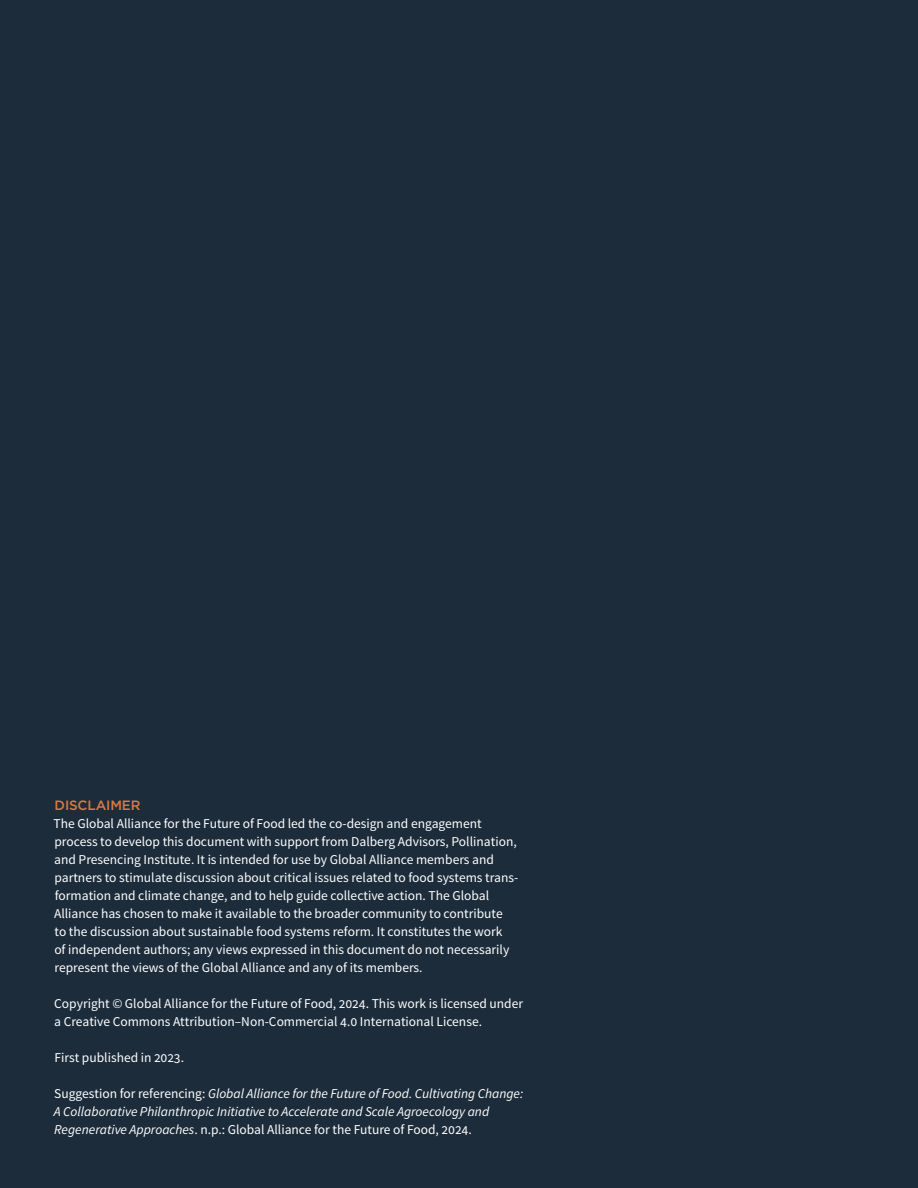
<style>
.page{position:relative;width:918px;height:1188px;background:#1c2c3b}
.page>*{position:absolute;margin:0;border:0;box-sizing:border-box;transform-origin:0 0}
.t1{font:13.5px/18px "Source Sans Pro";color:#fff}
.t2{font:italic 13.5px/18px "Source Sans Pro";color:#fff}
.t3{font:500 13.5px "Gotham";letter-spacing:-.01em;color:#dc7940}
.s1{font-style:normal}
</style>
<div class="page">
<p class="t3" style="left:55px;top:796px;width:88px">DISCLAIMER</p>
<p class="t1" style="left:53px;top:815px;width:466px">The Global Alliance for the Future of Food led the co-design and engagement process to develop this document with support from Dalberg Advisors, Pollination, and Presencing Institute. It is intended for use by Global Alliance members and partners to stimulate discussion about critical issues related to food systems trans&shy;formation and climate change, and to help guide collective action. The Global Alliance has chosen to make it available to the broader community to contribute<br>to the discussion about sustainable food systems reform. It constitutes the work<br>of independent authors; any views expressed in this document do not necessarily represent the views of the Global Alliance and any of its members.</p>
<p class="t1" style="left:54px;top:995px;width:470px">Copyright © Global Alliance for the Future of Food, 2024. This work is licensed under a Creative Commons Attribution–Non-Commercial 4.0 International License.</p>
<p class="t1" style="left:55px;top:1049px;width:131px">First published in 2023.</p>
<p class="t2" style="left:54px;top:1084px;width:471px"><span class="s1">Suggestion for referencing:</span> Global Alliance for the Future of Food. Cultivating Change:<br>A Collaborative Philanthropic Initiative to Accelerate and Scale Agroecology and<br>Regenerative Approaches<span class="s1">. n.p.: Global Alliance for the Future of Food, 2024.</span></p>
</div>
